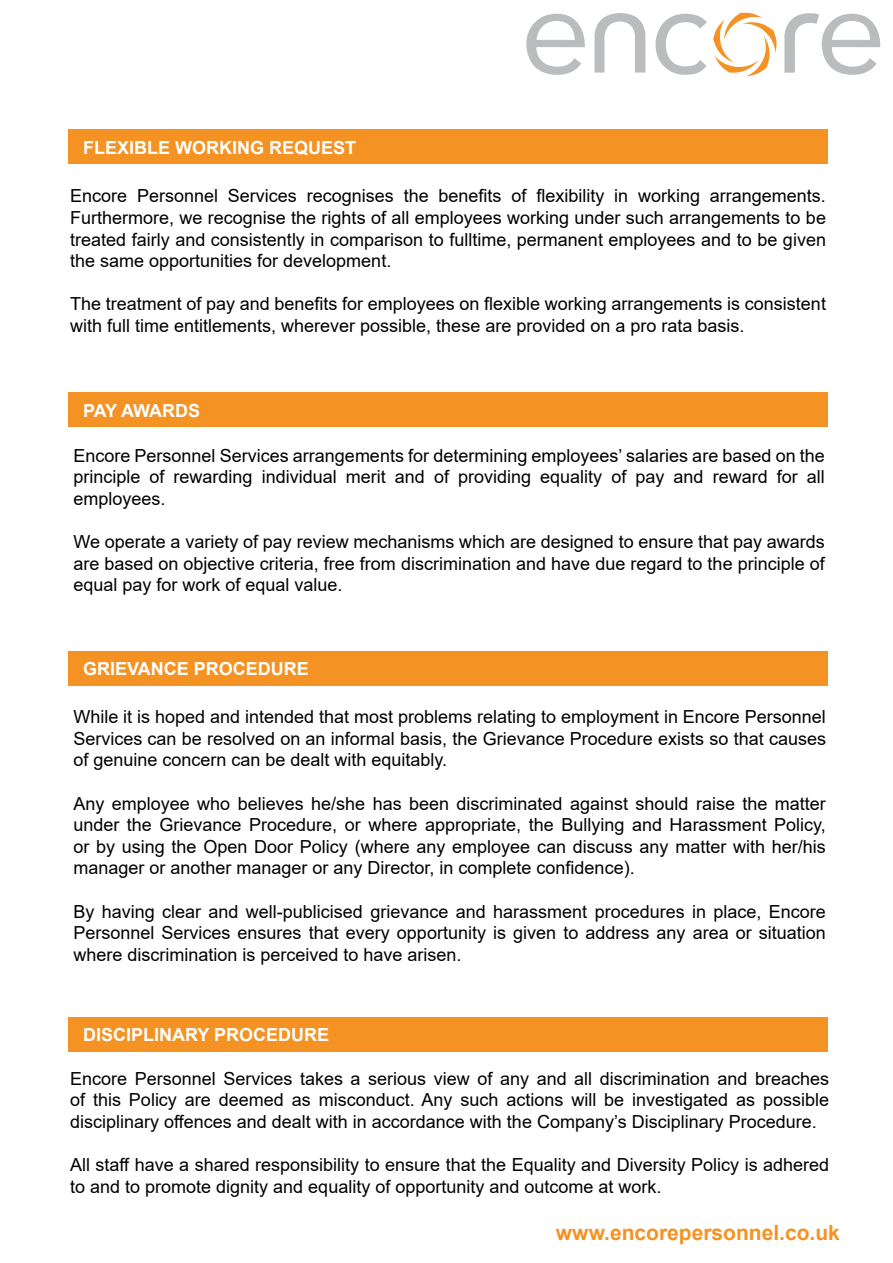
<style>
.page{position:relative;width:893px;height:1263px;background:#fff}
.page>*{position:absolute;margin:0;border:0;box-sizing:border-box;transform-origin:0 0}
.t1{font:700 21px "Arial";color:#f49323}
.t2{font:18px/21.6px "Arial";color:#000;text-align:justify}
.t3{font:700 18px "Arial";color:#fff}
.t4{font:700 18px "Arial";letter-spacing:-.055em;color:#fff}
</style>
<div class="page">
<svg style="left:713px;top:13px;width:64px;height:63px"></svg>
<svg style="left:526px;top:14px;width:59px;height:61px"></svg>
<svg style="left:655px;top:14px;width:52px;height:61px"></svg>
<svg style="left:594px;top:13px;width:52px;height:60px"></svg>
<svg style="left:784px;top:13px;width:96px;height:62px"></svg>
<div style="left:68px;top:130px;width:759px;height:34px;background:#f49323"></div>
<div style="left:68px;top:393px;width:759px;height:34px;background:#f49323"></div>
<div style="left:68px;top:651px;width:759px;height:34px;background:#f49323"></div>
<div style="left:68px;top:1017px;width:759px;height:34px;background:#f49323"></div>
<p class="t3" style="left:83px;top:135px;width:275px">FLEXIBLE WORKING REQUEST</p>
<p class="t2" style="left:70px;top:185px;width:757px">Encore Personnel Services recognises the benefits of flexibility in working arrangements.<br>Furthermore, we recognise the rights of all employees working under such arrangements to be treated fairly and consistently in comparison to fulltime, permanent employees and to be given the same opportunities for development.</p>
<p class="t2" style="left:70px;top:293px;width:757px">The treatment of pay and benefits for employees on flexible working arrangements is consistent with full time entitlements, wherever possible, these are provided on a pro rata basis.</p>
<p class="t4" style="left:83px;top:398px;width:119px">PAY AWARDS</p>
<p class="t2" style="left:73px;top:444px;width:753px">Encore Personnel Services arrangements for determining employees’ salaries are based on the principle of rewarding individual merit and of providing equality of pay and reward for all employees.</p>
<p class="t2" style="left:73px;top:531px;width:753px">We operate a variety of pay review mechanisms which are designed to ensure that pay awards are based on objective criteria, free from discrimination and have due regard to the principle of equal pay for work of equal value.</p>
<p class="t3" style="left:83px;top:656px;width:227px">GRIEVANCE PROCEDURE</p>
<p class="t2" style="left:73px;top:706px;width:754px">While it is hoped and intended that most problems relating to employment in Encore Personnel Services can be resolved on an informal basis, the Grievance Procedure exists so that causes of genuine concern can be dealt with equitably.</p>
<p class="t2" style="left:73px;top:792px;width:754px">Any employee who believes he/she has been discriminated against should raise the matter under the Grievance Procedure, or where appropriate, the Bullying and Harassment Policy, or by using the Open Door Policy (where any employee can discuss any matter with her/his manager or another manager or any Director, in complete confidence).</p>
<p class="t2" style="left:73px;top:900px;width:754px">By having clear and well-publicised grievance and harassment procedures in place, Encore Personnel Services ensures that every opportunity is given to address any area or situation where discrimination is perceived to have arisen.</p>
<p class="t3" style="left:83px;top:1022px;width:248px">DISCIPLINARY PROCEDURE</p>
<p class="t2" style="left:70px;top:1067px;width:760px">Encore Personnel Services takes a serious view of any and all discrimination and breaches of this Policy are deemed as misconduct. Any such actions will be investigated as possible disciplinary offences and dealt with in accordance with the Company’s Disciplinary Procedure.</p>
<p class="t2" style="left:70px;top:1154px;width:760px">All staff have a shared responsibility to ensure that the Equality and Diversity Policy is adhered to and to promote dignity and equality of opportunity and outcome at work.</p>
<p class="t1" style="left:556px;top:1218px;width:285px">www.encorepersonnel.co.uk</p>
</div>
